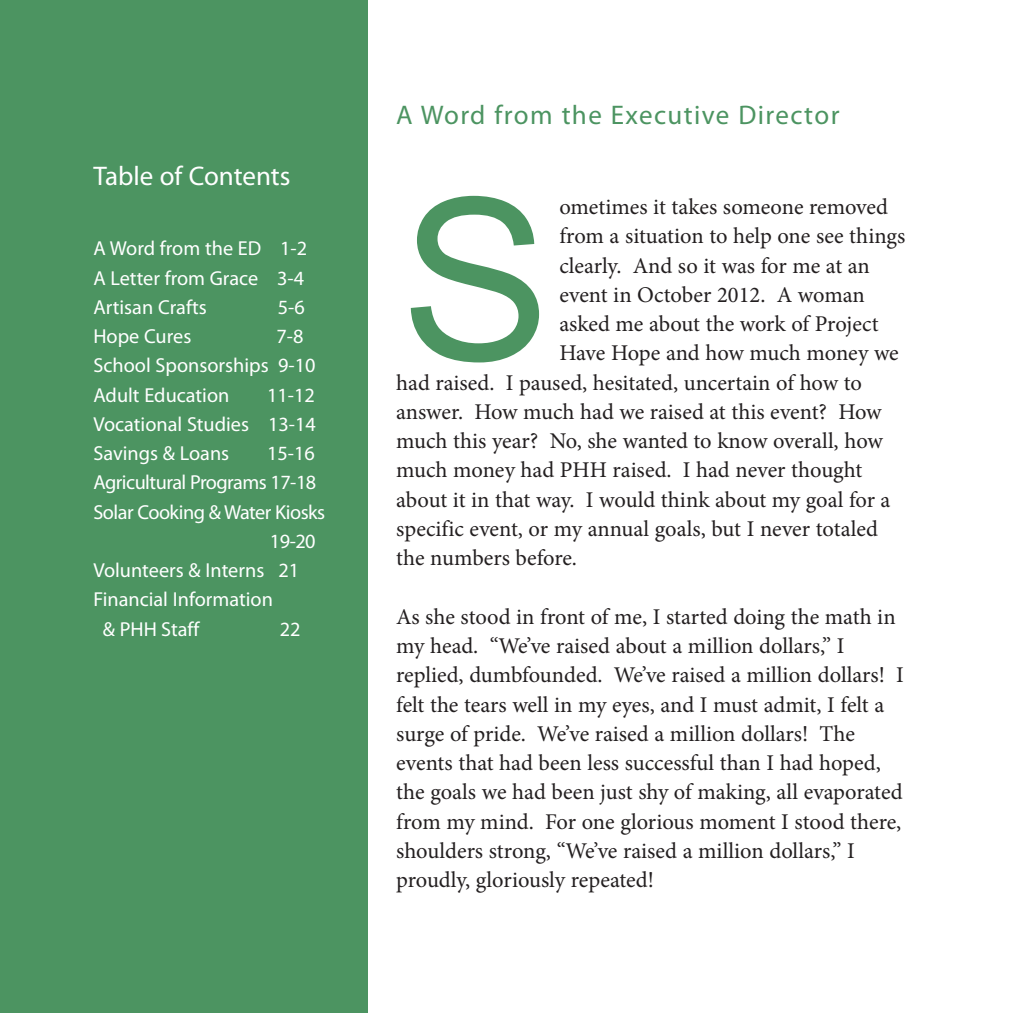
<style>
.page{position:relative;width:1013px;height:1013px;background:#fff}
.page>*{position:absolute;margin:0;border:0;box-sizing:border-box;transform-origin:0 0}
.t1{font:225px "Arial";color:#4c9461}
.t2{font:27px "Myriad Pro";letter-spacing:.05em;color:#4c9461}
.t3{font:27px "Myriad Pro";color:#fff}
.t4{font:22.5px/29.2px "Minion Pro";letter-spacing:-.005em;color:#231f20}
.t5{font:20.25px/29.2px "Myriad Pro";color:#fff}
.t6{font:20.25px "Myriad Pro";letter-spacing:-.025em;color:#fff}
</style>
<div class="page">
<div style="left:0;top:0;width:368px;height:1012px;background:#4c9461"></div>
<p class="t3" style="left:93px;top:165px;width:199px">Table of Contents</p>
<p class="t5" style="left:93px;top:235px;width:215px">A Word from the ED 1-2<br>A Letter from Grace 3-4<br>Artisan Crafts</p>
<p class="t5" style="left:278px;top:294px;width:28px">5-6</p>
<p class="t5" style="left:93px;top:323px;width:99px">Hope Cures</p>
<p class="t5" style="left:93px;top:323px;width:224px;text-indent:183px">7-8<br>School Sponsorships 9-10<br>Adult Education</p>
<p class="t5" style="left:93px;top:382px;width:224px;text-align:justify;text-indent:174px">11-12<br>Vocational Studies 13-14<br>Savings &amp; Loans</p>
<p class="t5" style="left:267px;top:440px;width:49px">15-16</p>
<p class="t6" style="left:93px;top:475px;width:224px">Agricultural Programs 17-18</p>
<p class="t6" style="left:93px;top:504px;width:233px">Solar Cooking &amp; Water Kiosks</p>
<p class="t5" style="left:270px;top:528px;width:47px">19-20</p>
<p class="t5" style="left:93px;top:557px;width:207px">Volunteers &amp; Interns 21</p>
<p class="t5" style="left:93px;top:586px;width:181px">Financial Information</p>
<p class="t5" style="left:103px;top:616px;width:98px">&amp; PHH Staff</p>
<p class="t5" style="left:280px;top:616px;width:22px">22</p>
<p class="t2" style="left:396px;top:105px;width:445px">A Word from the Executive Director</p>
<h1 class="t1" style="left:400px;top:156px;width:152px">S</h1>
<p class="t4" style="left:559px;top:194px;width:330px">ometimes it takes someone removed</p>
<p class="t4" style="left:559px;top:223px;width:347px">from a situation to help one see things</p>
<p class="t4" style="left:559px;top:253px;width:312px">clearly. And so it was for me at an</p>
<p class="t4" style="left:559px;top:282px;width:307px">event in October 2012. A woman</p>
<p class="t4" style="left:559px;top:311px;width:321px">asked me about the work of Project</p>
<p class="t4" style="left:559px;top:340px;width:341px">Have Hope and how much money we</p>
<p class="t4" style="left:396px;top:370px;width:467px">had raised. I paused, hesitated, uncertain of how to</p>
<p class="t4" style="left:396px;top:399px;width:487px">answer. How much had we raised at this event? How</p>
<p class="t4" style="left:396px;top:428px;width:488px">much this year? No, she wanted to know overall, how</p>
<p class="t4" style="left:396px;top:457px;width:468px">much money had PHH raised. I had never thought</p>
<p class="t4" style="left:396px;top:487px;width:496px">about it in that way. I would think about my goal for a</p>
<p class="t4" style="left:396px;top:516px;width:483px">specific event, or my annual goals, but I never totaled</p>
<p class="t4" style="left:396px;top:545px;width:182px">the numbers before.</p>
<p class="t4" style="left:396px;top:604px;width:509px">As she stood in front of me, I started doing the math in my head. “We’ve raised about a million dollars,” I replied, dumbfounded. We’ve raised a million dollars! I felt the tears well in my eyes, and I must admit, I felt a surge of pride. We’ve raised a million dollars! The events that had been less successful than I had hoped, the goals we had been just shy of making, all evaporated from my mind. For one glorious moment I stood there, shoulders strong, “We’ve raised a million dollars,” I proudly, gloriously repeated!</p>
</div>
